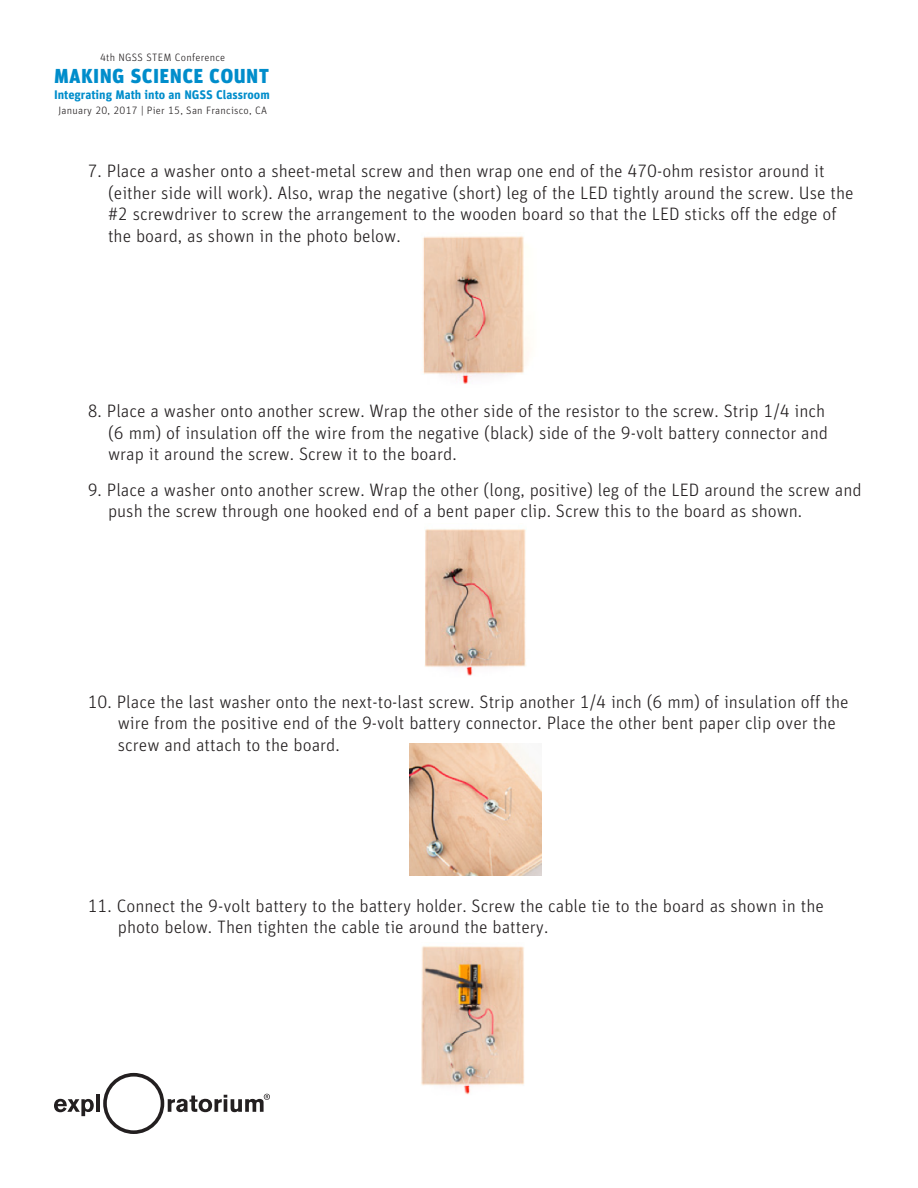
<style>
.page{position:relative;width:918px;height:1188px;background:#fff}
.page>*{position:absolute;margin:0;border:0;box-sizing:border-box;transform-origin:0 0}
.t1{font:900 20.25px "Explo";letter-spacing:.02em;color:#008dcb}
.t2{font:300 18px/21.6px "Explo";color:#231f20}
.t3{font:700 12.45px "Explo";color:#008dcb}
.t4{font:300 10.65px "Explo";letter-spacing:.02em;color:#231f20}
</style>
<div class="page">
<svg style="left:54px;top:1099px;width:40px;height:17px"></svg>
<hr style="left:96px;top:1095px;width:4px;height:17px;background:#231f20">
<svg style="left:103px;top:1073px;width:167px;height:61px"></svg>
<img style="left:422px;top:236px;width:108px;height:148px">
<img style="left:410px;top:744px;width:131px;height:131px">
<img style="left:421px;top:946px;width:103px;height:149px">
<img style="left:425px;top:529px;width:101px;height:147px">
<p class="t4" style="left:100px;top:51px;width:127px">4th NGSS STEM Conference</p>
<p class="t1" style="left:54px;top:63px;width:217px">MAKING SCIENCE COUNT</p>
<p class="t3" style="left:54px;top:86px;width:217px">Integrating Math into an NGSS Classroom</p>
<p class="t4" style="left:58px;top:104px;width:210px">January 20, 2017 | Pier 15, San Francisco, CA</p>
<p class="t2" style="left:108px;top:160px;width:747px;text-indent:-20px">7. Place a washer onto a sheet-metal screw and then wrap one end of the 470-ohm resistor around it (either side will work). Also, wrap the negative (short) leg of the LED tightly around the screw. Use the #2 screwdriver to screw the arrangement to the wooden board so that the LED sticks off the edge of the board, as shown in the photo below.</p>
<p class="t2" style="left:108px;top:400px;width:722px;text-indent:-20px">8. Place a washer onto another screw. Wrap the other side of the resistor to the screw. Strip 1/4 inch (6 mm) of insulation off the wire from the negative (black) side of the 9-volt battery connector and wrap it around the screw. Screw it to the board.</p>
<p class="t2" style="left:108px;top:479px;width:755px;text-indent:-20px">9. Place a washer onto another screw. Wrap the other (long, positive) leg of the LED around the screw and push the screw through one hooked end of a bent paper clip. Screw this to the board as shown.</p>
<p class="t2" style="left:118px;top:691px;width:732px;text-indent:-30px">10. Place the last washer onto the next-to-last screw. Strip another 1/4 inch (6 mm) of insulation off the wire from the positive end of the 9-volt battery connector. Place the other bent paper clip over the screw and attach to the board.</p>
<p class="t2" style="left:118px;top:895px;width:708px;text-indent:-30px">11. Connect the 9-volt battery to the battery holder. Screw the cable tie to the board as shown in the photo below. Then tighten the cable tie around the battery.</p>
</div>
